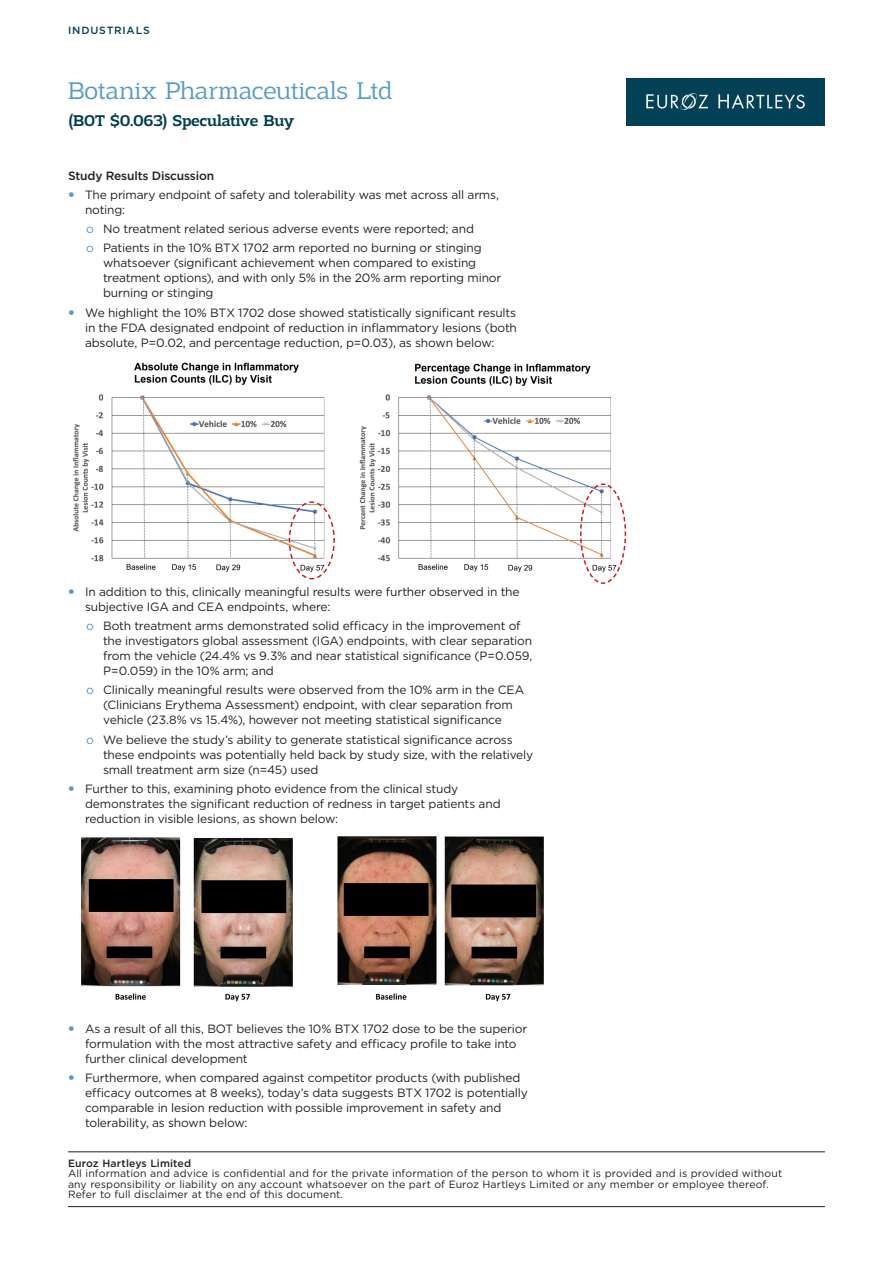
<style>
.page{position:relative;width:893px;height:1263px;background:#fff}
.page>*{position:absolute;margin:0;border:0;box-sizing:border-box;transform-origin:0 0}
.t1{font:300 25.5px "Adria Slab";color:#549aca}
.t2{font:500 16.5px "Adria Slab";letter-spacing:-.02em;color:#013f52}
.t3{font:12px/15px "Gotham";letter-spacing:-.015em;color:#231f20}
.t4{font:500 12px "Gotham";letter-spacing:-.015em;color:#231f20}
.t5{font:10.5px/10.5px "Gotham";letter-spacing:.01em;color:#231f20}
.t6{font:500 10.5px "Gotham";letter-spacing:.01em;color:#231f20}
.t7{font:500 10.5px "Gotham";letter-spacing:.075em;color:#013f52}
.s1{color:#549aca}
</style>
<div class="page">
<img style="left:627px;top:78px;width:198px;height:48px">
<hr style="left:68px;top:1151px;width:757px;height:1px;background:#231f20">
<hr style="left:68px;top:1206px;width:757px;height:1px;background:#231f20">
<img style="left:73px;top:362px;width:538px;height:211px">
<img style="left:81px;top:836px;width:463px;height:166px">
<svg style="left:288px;top:501px;width:48px;height:79px"></svg>
<svg style="left:579px;top:483px;width:48px;height:101px"></svg>
<p class="t7" style="left:68px;top:23px;width:83px">INDUSTRIALS</p>
<h1 class="t1" style="left:68px;top:76px;width:326px">Botanix Pharmaceuticals Ltd</h1>
<h2 class="t2" style="left:68px;top:111px;width:228px">(BOT $0.063) Speculative Buy</h2>
<p class="t4" style="left:68px;top:168px;width:148px">Study Results Discussion</p>
<p class="t3" style="left:85px;top:187px;width:416px">The primary endpoint of safety and tolerability was met across all arms, noting:</p>
<p class="t3" style="left:86px;top:219px;width:397px;line-height:19.2px"><span class="s1">o</span> No treatment related serious adverse events were reported; and <span class="s1">o</span> Patients in the 10% BTX 1702 arm reported no burning or stinging</p>
<p class="t3" style="left:103px;top:255px;width:400px">whatsoever (significant achievement when compared to existing treatment options), and with only 5% in the 20% arm reporting minor burning or stinging</p>
<p class="t3" style="left:85px;top:305px;width:433px;text-align:justify">We highlight the 10% BTX 1702 dose showed statistically significant results in the FDA designated endpoint of reduction in inflammatory lesions (both absolute, P=0.02, and percentage reduction, p=0.03), as shown below:</p>
<p class="t3" style="left:85px;top:584px;width:436px">In addition to this, clinically meaningful results were further observed in the subjective IGA and CEA endpoints, where:</p>
<p class="t3" style="left:103px;top:618px;width:431px;text-indent:-17px"><span class="s1">o</span> Both treatment arms demonstrated solid efficacy in the improvement of the investigators global assessment (IGA) endpoints, with clear separation from the vehicle (24.4% vs 9.3% and near statistical significance (P=0.059, P=0.059) in the 10% arm; and</p>
<p class="t3" style="left:86px;top:682px;width:440px;text-align:center"><span class="s1">o</span> Clinically meaningful results were observed from the 10% arm in the CEA (Clinicians Erythema Assessment) endpoint, with clear separation from vehicle (23.8% vs 15.4%), however not meeting statistical significance</p>
<p class="t3" style="left:103px;top:731px;width:432px;text-indent:-17px"><span class="s1">o</span> We believe the study’s ability to generate statistical significance across these endpoints was potentially held back by study size, with the relatively small treatment arm size (n=45) used</p>
<p class="t3" style="left:85px;top:781px;width:417px">Further to this, examining photo evidence from the clinical study demonstrates the significant reduction of redness in target patients and reduction in visible lesions, as shown below:</p>
<p class="t3" style="left:85px;top:1021px;width:444px">As a result of all this, BOT believes the 10% BTX 1702 dose to be the superior formulation with the most attractive safety and efficacy profile to take into further clinical development</p>
<p class="t3" style="left:85px;top:1070px;width:444px">Furthermore, when compared against competitor products (with published efficacy outcomes at 8 weeks), today’s data suggests BTX 1702 is potentially comparable in lesion reduction with possible improvement in safety and tolerability, as shown below:</p>
<p class="t6" style="left:68px;top:1156px;width:125px">Euroz Hartleys Limited</p>
<p class="t5" style="left:68px;top:1168px;width:716px">All information and advice is confidential and for the private information of the person to whom it is provided and is provided without any responsibility or liability on any account whatsoever on the part of Euroz Hartleys Limited or any member or employee thereof.<br>Refer to full disclaimer at the end of this document.</p>
</div>
